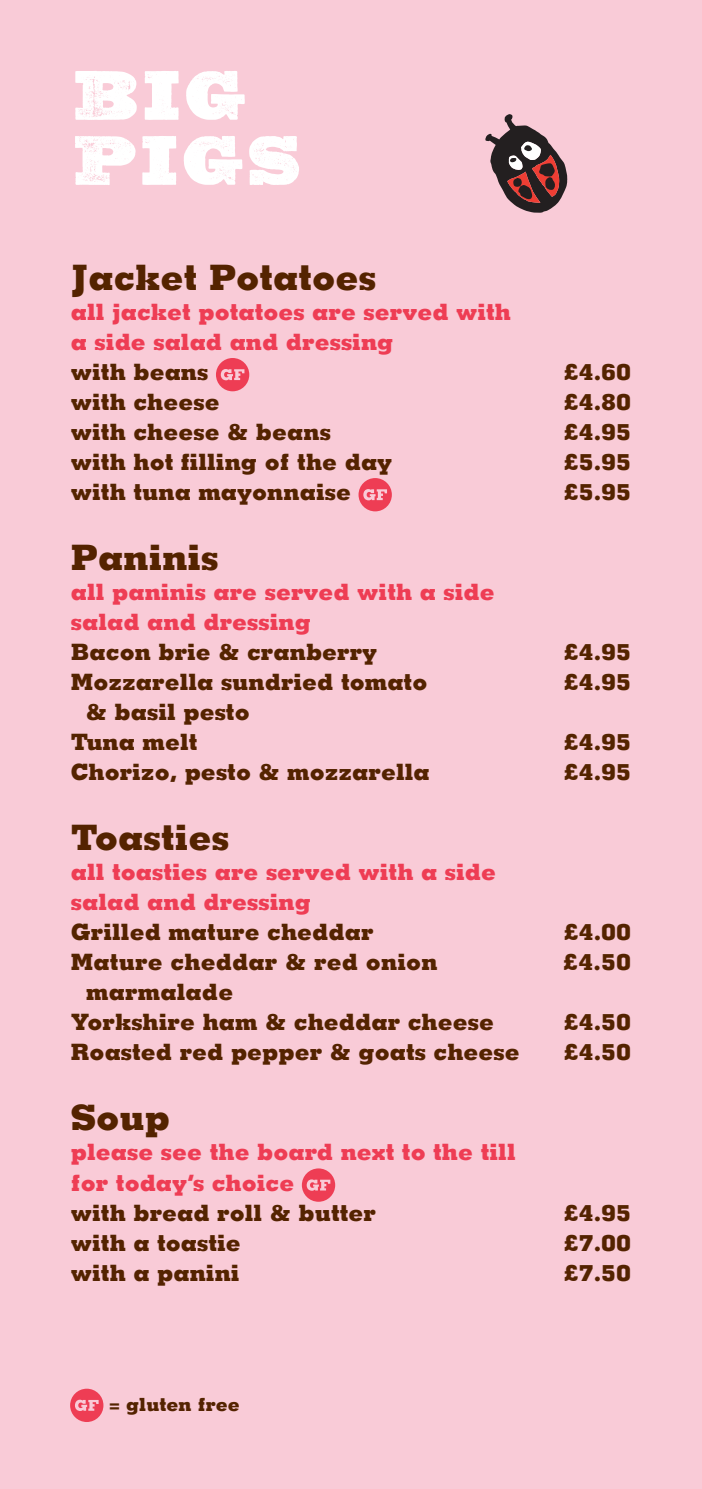
<style>
.page{position:relative;width:702px;height:1489px;background:#fff}
.page>*{position:absolute;margin:0;border:0;box-sizing:border-box;transform-origin:0 0}
.t1{font:70px "Gatlin Bold WF";color:#fff}
.t2{font:800 35px "Memphis";color:#542300}
.t3{font:800 22.5px "Memphis";color:#542300}
.t4{font:800 22.5px "Memphis";color:#ee3d54}
.t5{font:800 18px "Memphis";color:#542300}
</style>
<div class="page">
<div style="left:0;top:0;width:702px;height:1488px;background:#f9cbd7"></div>
<div style="left:216px;top:358px;width:33px;height:33px;background:#ee3d54;border-radius:50%"></div>
<svg style="left:221px;top:369px;width:23px;height:11px"></svg>
<div style="left:358px;top:478px;width:34px;height:33px;background:#ee3d54;border-radius:50%"></div>
<svg style="left:363px;top:489px;width:24px;height:11px"></svg>
<div style="left:302px;top:1168px;width:33px;height:33px;background:#ee3d54;border-radius:50%"></div>
<svg style="left:307px;top:1179px;width:23px;height:11px"></svg>
<div style="left:70px;top:1388px;width:33px;height:33px;background:#ee3d54;border-radius:50%"></div>
<svg style="left:75px;top:1399px;width:24px;height:11px"></svg>
<svg style="left:485px;top:114px;width:82px;height:99px"></svg>
<p class="t1" style="left:71px;top:70px;width:178px">BIG</p>
<p class="t1" style="left:71px;top:135px;width:233px">PIGS</p>
<p class="t2" style="left:71px;top:255px;width:307px">Jacket Potatoes</p>
<p class="t4" style="left:71px;top:297px;width:442px">all jacket potatoes are served with</p>
<p class="t4" style="left:71px;top:327px;width:324px">a side salad and dressing</p>
<p class="t3" style="left:71px;top:357px;width:139px">with beans</p>
<p class="t3" style="left:563px;top:357px;width:69px">£4.60</p>
<p class="t3" style="left:71px;top:387px;width:150px">with cheese</p>
<p class="t3" style="left:563px;top:387px;width:69px">£4.80</p>
<p class="t3" style="left:71px;top:417px;width:261px">with cheese &amp; beans</p>
<p class="t3" style="left:563px;top:417px;width:69px">£4.95</p>
<p class="t3" style="left:71px;top:447px;width:323px">with hot filling of the day</p>
<p class="t3" style="left:563px;top:447px;width:69px">£5.95</p>
<p class="t3" style="left:71px;top:477px;width:281px">with tuna mayonnaise</p>
<p class="t3" style="left:563px;top:477px;width:69px">£5.95</p>
<p class="t2" style="left:71px;top:535px;width:149px">Paninis</p>
<p class="t4" style="left:71px;top:577px;width:425px">all paninis are served with a side</p>
<p class="t4" style="left:71px;top:607px;width:241px">salad and dressing</p>
<p class="t3" style="left:71px;top:637px;width:308px">Bacon brie &amp; cranberry</p>
<p class="t3" style="left:563px;top:637px;width:69px">£4.95</p>
<p class="t3" style="left:71px;top:667px;width:358px">Mozzarella sundried tomato</p>
<p class="t3" style="left:563px;top:667px;width:69px">£4.95</p>
<p class="t3" style="left:86px;top:697px;width:165px">&amp; basil pesto</p>
<p class="t3" style="left:71px;top:727px;width:128px">Tuna melt</p>
<p class="t3" style="left:563px;top:727px;width:69px">£4.95</p>
<p class="t3" style="left:71px;top:757px;width:360px">Chorizo, pesto &amp; mozzarella</p>
<p class="t3" style="left:563px;top:757px;width:69px">£4.95</p>
<p class="t2" style="left:71px;top:815px;width:160px">Toasties</p>
<p class="t4" style="left:71px;top:857px;width:427px">all toasties are served with a side</p>
<p class="t4" style="left:71px;top:887px;width:241px">salad and dressing</p>
<p class="t3" style="left:71px;top:917px;width:304px">Grilled mature cheddar</p>
<p class="t3" style="left:563px;top:917px;width:69px">£4.00</p>
<p class="t3" style="left:71px;top:947px;width:368px">Mature cheddar &amp; red onion</p>
<p class="t3" style="left:563px;top:947px;width:69px">£4.50</p>
<p class="t3" style="left:86px;top:977px;width:149px">marmalade</p>
<p class="t3" style="left:71px;top:1007px;width:424px">Yorkshire ham &amp; cheddar cheese</p>
<p class="t3" style="left:563px;top:1007px;width:69px">£4.50</p>
<p class="t3" style="left:71px;top:1037px;width:450px">Roasted red pepper &amp; goats cheese</p>
<p class="t3" style="left:563px;top:1037px;width:69px">£4.50</p>
<p class="t2" style="left:71px;top:1095px;width:101px">Soup</p>
<p class="t4" style="left:71px;top:1137px;width:446px">please see the board next to the till</p>
<p class="t4" style="left:71px;top:1167px;width:225px">for today’s choice</p>
<p class="t3" style="left:71px;top:1197px;width:306px">with bread roll &amp; butter</p>
<p class="t3" style="left:563px;top:1197px;width:69px">£4.95</p>
<p class="t3" style="left:71px;top:1227px;width:171px">with a toastie</p>
<p class="t3" style="left:563px;top:1227px;width:69px">£7.00</p>
<p class="t3" style="left:71px;top:1257px;width:170px">with a panini</p>
<p class="t3" style="left:563px;top:1257px;width:69px">£7.50</p>
<p class="t5" style="left:109px;top:1392px;width:132px">= gluten free</p>
</div>
